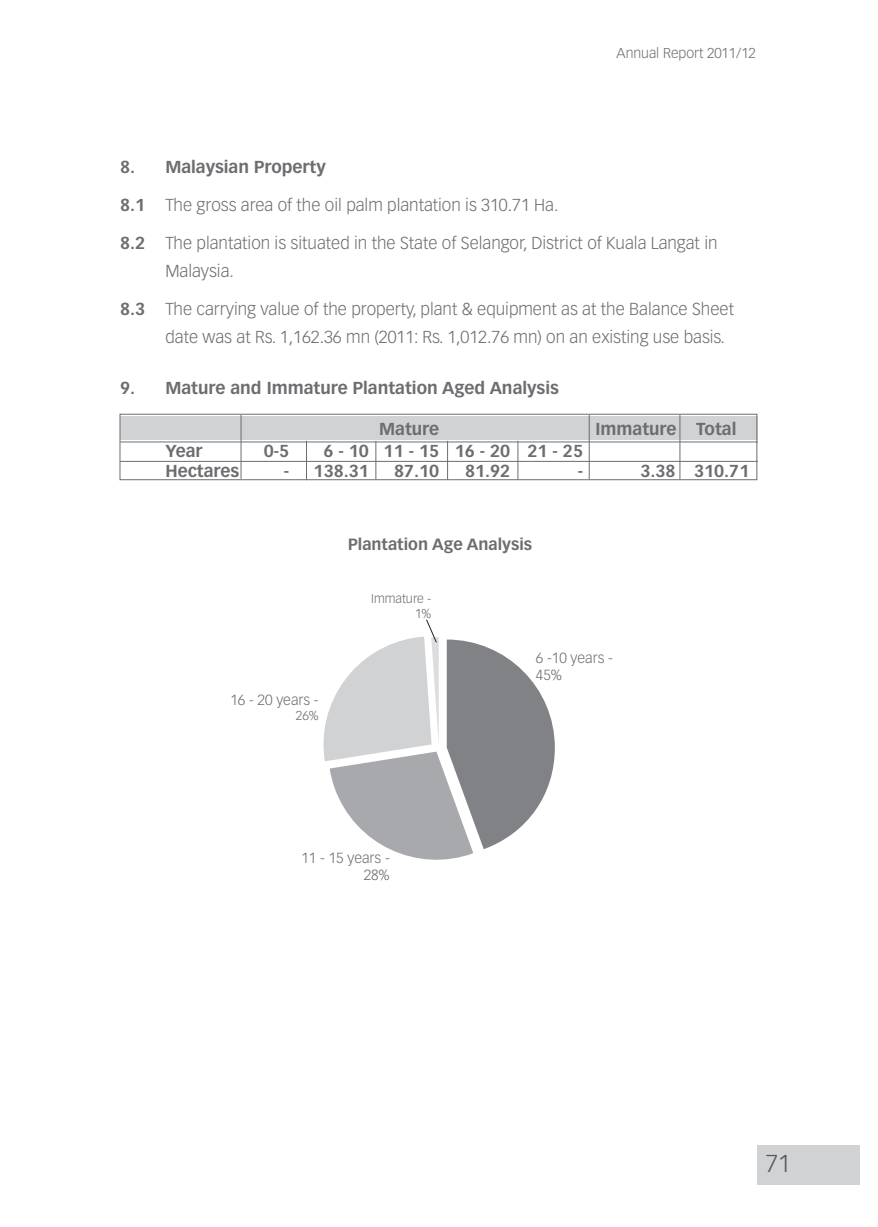
<style>
.page{position:relative;width:878px;height:1227px;background:#fff}
.page>*{position:absolute;margin:0;border:0;box-sizing:border-box;transform-origin:0 0}
.t1{font:300 24px "Vectora LH";color:#57585a}
.t2{font:300 17px/28px "Vectora LH";color:#6c6d70}
.t3{font:700 17px "Vectora LH";color:#6c6d70}
.t4{font:700 16px "Vectora LH";color:#6c6d70}
.t5{font:300 14.4px/17.2px "Vectora LH";color:#6c6d70}
.t6{font:300 14px "Vectora LH";color:#6c6d70}
.t7{font:300 12.6px/15.2px "Vectora LH";color:#6c6d70;text-align:right}
.s1{font-weight:700}
</style>
<div class="page">
<div style="left:120px;top:416px;width:638px;height:23px;background:#d1d2d4"></div>
<div style="left:119px;top:414px;width:638px;height:66px;border:1px solid #6c6d70"></div>
<hr style="left:241px;top:415px;width:1px;height:64px;background:#6c6d70">
<hr style="left:306px;top:441px;width:1px;height:39px;background:#6c6d70">
<hr style="left:375px;top:441px;width:1px;height:38px;background:#6c6d70">
<hr style="left:447px;top:441px;width:1px;height:38px;background:#6c6d70">
<hr style="left:517px;top:441px;width:1px;height:39px;background:#6c6d70">
<hr style="left:589px;top:415px;width:1px;height:64px;background:#6c6d70">
<hr style="left:679px;top:415px;width:1px;height:64px;background:#6c6d70">
<svg style="left:323px;top:619px;width:232px;height:241px"></svg>
<div style="left:758px;top:1144px;width:102px;height:40px;background:#d1d2d4"></div>
<hr style="left:120px;top:441px;width:638px;height:1px;background:#6c6d70">
<hr style="left:120px;top:461px;width:638px;height:1px;background:#6c6d70">
<p class="t6" style="left:617px;top:47px;width:141px">Annual Report 2011/12</p>
<p class="t3" style="left:120px;top:160px;width:207px">8. Malaysian Property</p>
<p class="t2" style="left:120px;top:192px;width:440px"><span class="s1">8.1</span> The gross area of the oil palm plantation is 310.71 Ha.</p>
<p class="t2" style="left:165px;top:230px;width:554px;text-indent:-45px"><span class="s1">8.2</span> The plantation is situated in the State of Selangor, District of Kuala Langat in<br>Malaysia.</p>
<p class="t2" style="left:165px;top:296px;width:570px;text-indent:-45px"><span class="s1">8.3</span> The carrying value of the property, plant &amp; equipment as at the Balance Sheet date was at Rs. 1,162.36 mn (2011: Rs. 1,012.76 mn) on an existing use basis.</p>
<p class="t3" style="left:120px;top:380px;width:440px">9. Mature and Immature Plantation Aged Analysis</p>
<p class="t3" style="left:379px;top:421px;width:62px">Mature</p>
<p class="t3" style="left:595px;top:421px;width:142px">Immature Total</p>
<p class="t3" style="left:165px;top:443px;width:39px">Year</p>
<p class="t3" style="left:264px;top:443px;width:27px">0-5</p>
<p class="t3" style="left:323px;top:443px;width:261px">6 - 10 11 - 15 16 - 20 21 - 25</p>
<p class="t3" style="left:165px;top:463px;width:75px">Hectares</p>
<p class="t3" style="left:284px;top:463px;width:87px">- 138.31</p>
<p class="t3" style="left:394px;top:463px;width:47px">87.10</p>
<p class="t3" style="left:465px;top:463px;width:47px">81.92</p>
<p class="t3" style="left:578px;top:463px;width:7px">-</p>
<p class="t3" style="left:640px;top:463px;width:110px">3.38 310.71</p>
<p class="t4" style="left:348px;top:538px;width:186px">Plantation Age Analysis</p>
<p class="t5" style="left:230px;top:692px;width:90px">16 - 20 years -</p>
<p class="t7" style="left:296px;top:709px;width:24px">26%</p>
<p class="t7" style="left:371px;top:591px;width:62px">Immature -<br>1%</p>
<p class="t5" style="left:301px;top:850px;width:90px;text-align:right">11 - 15 years -<br>28%</p>
<p class="t5" style="left:536px;top:650px;width:79px">6 -10 years -<br>45%</p>
<h1 class="t1" style="left:766px;top:1152px;width:26px">71</h1>
</div>
